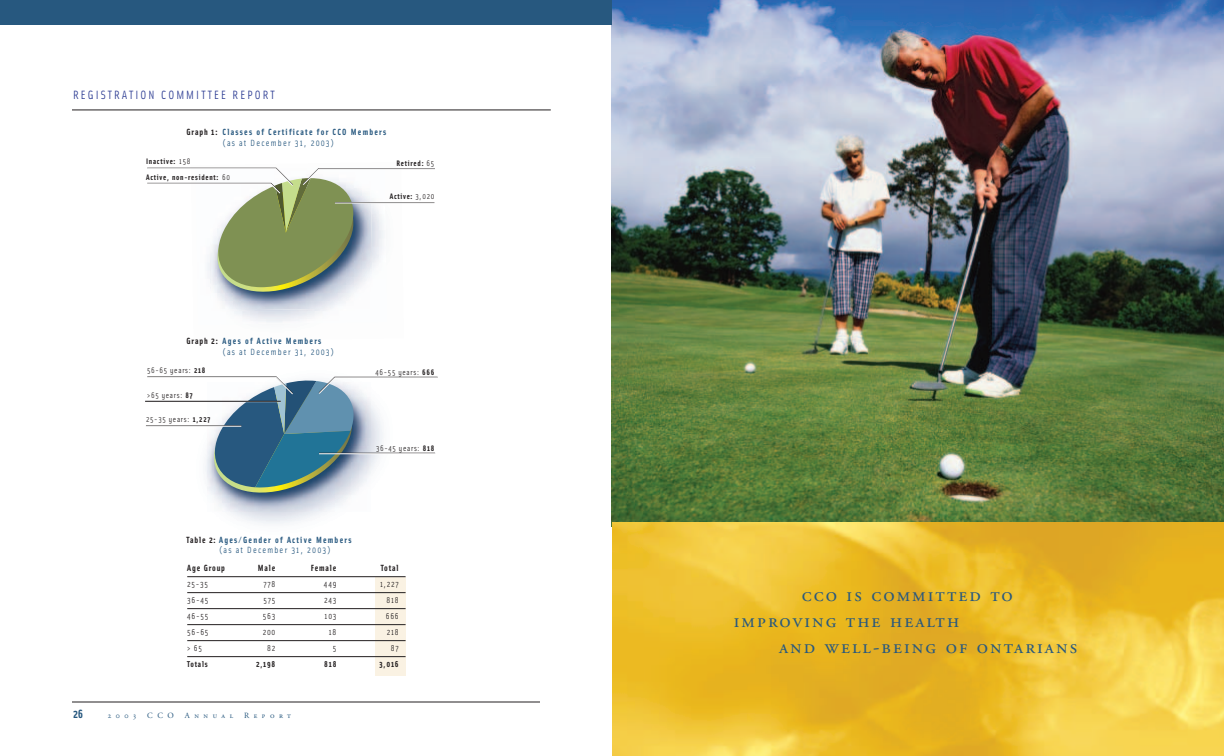
<style>
.page{position:relative;width:1224px;height:756px;background:#fff}
.page>*{position:absolute;margin:0;border:0;box-sizing:border-box;transform-origin:0 0}
.t1{font:20px/26px "Adobe Garamond Regular SC";letter-spacing:.1em;color:#27587f}
.t2{font:12px "Solex";letter-spacing:.175em;color:#25358f}
.t3{font:700 12px "Solex";color:#27587f}
.t4{font:700 9px/10.8px "Solex";letter-spacing:.135em;color:#27587f}
.t5{font:9px/10.8px "Solex";letter-spacing:.13em;color:#27587f}
.t6{font:700 9px "Solex";letter-spacing:.09em;color:#231f20}
.t7{font:8.5px "Solex";letter-spacing:.085em;color:#231f20}
.t8{font:700 8.5px "Solex";letter-spacing:.09em;color:#231f20}
.t9{font:8px "Solex";letter-spacing:.085em;color:#231f20}
.t10{font:700 8px "Solex";letter-spacing:.09em;color:#231f20}
.t11{font:8px "Adobe Garamond Regular SC";letter-spacing:.56em;color:#27587f}
.s1{color:#231f20}
.s2{font-weight:400}
.s3{font-weight:700;color:#231f20}
.s4{font-weight:700}
</style>
<div class="page">
<hr style="left:72px;top:702px;width:468px;height:1px;background:#231f20">
<img style="left:612px;top:0;width:612px;height:522px">
<div style="left:0;top:0;width:612px;height:24px;background:#27587f"></div>
<hr style="left:72px;top:110px;width:479px;height:1px;background:#231f20">
<img style="left:612px;top:522px;width:612px;height:234px">
<img style="left:193px;top:376px;width:192px;height:1px">
<div style="left:375px;top:577px;width:30px;height:99px;background:#faf2e3"></div>
<hr style="left:187px;top:576px;width:219px;height:1px;background:#231f20">
<hr style="left:187px;top:592px;width:219px;height:1px;background:#231f20">
<hr style="left:187px;top:608px;width:219px;height:1px;background:#231f20">
<hr style="left:187px;top:624px;width:219px;height:1px;background:#231f20">
<hr style="left:187px;top:640px;width:219px;height:1px;background:#231f20">
<hr style="left:187px;top:656px;width:219px;height:1px;background:#231f20">
<svg style="left:147px;top:168px;width:288px;height:131px"></svg>
<svg style="left:147px;top:377px;width:291px;height:123px"></svg>
<hr style="left:146px;top:426px;width:95px;height:1px;background:#fff">
<hr style="left:335px;top:202px;width:99px;height:1px;background:#231f20">
<hr style="left:335px;top:203px;width:99px;height:1px;background:#fff">
<hr style="left:319px;top:453px;width:116px;height:1px;background:#231f20">
<hr style="left:319px;top:454px;width:116px;height:1px;background:#fff">
<hr style="left:145px;top:401px;width:136px;height:1px;background:#231f20">
<h2 class="t2" style="left:73px;top:88px;width:203px">REGISTRATION COMMITTEE REPORT</h2>
<p class="t4" style="left:223px;top:127px;width:165px;text-indent:-36px"><span class="s1">Graph 1:</span> Classes of Certificate for CCO Members <span class="s2">(as at December 31, 2003)</span></p>
<p class="t10" style="left:146px;top:157px;width:46px">Inactive: <span class="s2">158</span></p>
<p class="t10" style="left:146px;top:173px;width:85px">Active, non-resident: <span class="s2">60</span></p>
<p class="t10" style="left:396px;top:158px;width:39px">Retired: <span class="s2">65</span></p>
<p class="t10" style="left:390px;top:192px;width:46px">Active: <span class="s2">3,020</span></p>
<p class="t5" style="left:223px;top:336px;width:113px;text-indent:-36px"><span class="s3">Graph 2:</span> <span class="s4">Ages of Active Members </span>(as at December 31, 2003)</p>
<p class="t9" style="left:147px;top:366px;width:60px">56-65 years: <span class="s4">218</span></p>
<p class="t9" style="left:147px;top:391px;width:47px">&gt;65 years: <span class="s4">87</span></p>
<p class="t9" style="left:146px;top:415px;width:66px">25-35 years: <span class="s4">1,227</span></p>
<p class="t9" style="left:376px;top:368px;width:60px">46-55 years: <span class="s4">666</span></p>
<p class="t9" style="left:376px;top:444px;width:60px">36-45 years: <span class="s4">818</span></p>
<p class="t4" style="left:219px;top:534px;width:134px;text-indent:-33px"><span class="s1">Table 2:</span> Ages/Gender of Active Members <span class="s2">(as at December 31, 2003)</span></p>
<p class="t6" style="left:187px;top:563px;width:39px">Age Group</p>
<p class="t6" style="left:258px;top:563px;width:19px">Male</p>
<p class="t6" style="left:311px;top:563px;width:27px">Female</p>
<p class="t6" style="left:381px;top:563px;width:19px">Total</p>
<p class="t7" style="left:187px;top:579px;width:22px">25-35</p>
<p class="t7" style="left:264px;top:579px;width:13px">778</p>
<p class="t7" style="left:324px;top:579px;width:14px">449</p>
<p class="t7" style="left:380px;top:579px;width:20px">1,227</p>
<p class="t7" style="left:187px;top:595px;width:23px">36-45</p>
<p class="t7" style="left:263px;top:595px;width:13px">575</p>
<p class="t7" style="left:324px;top:595px;width:14px">243</p>
<p class="t7" style="left:387px;top:595px;width:14px">818</p>
<p class="t7" style="left:187px;top:611px;width:23px">46-55</p>
<p class="t7" style="left:263px;top:611px;width:14px">563</p>
<p class="t7" style="left:325px;top:611px;width:13px">103</p>
<p class="t7" style="left:386px;top:611px;width:14px">666</p>
<p class="t7" style="left:187px;top:627px;width:23px">56-65</p>
<p class="t7" style="left:263px;top:627px;width:14px">200</p>
<p class="t7" style="left:329px;top:627px;width:9px">18</p>
<p class="t7" style="left:387px;top:627px;width:13px">218</p>
<p class="t7" style="left:187px;top:643px;width:16px">&gt; 65</p>
<p class="t7" style="left:267px;top:643px;width:10px">82</p>
<p class="t7" style="left:333px;top:643px;width:5px">5</p>
<p class="t7" style="left:391px;top:643px;width:9px">87</p>
<p class="t8" style="left:187px;top:659px;width:22px">Totals</p>
<p class="t8" style="left:256px;top:659px;width:21px">2,198</p>
<p class="t8" style="left:324px;top:659px;width:14px">818</p>
<p class="t8" style="left:380px;top:659px;width:21px">3,016</p>
<h2 class="t3" style="left:73px;top:707px;width:12px">26</h2>
<p class="t11" style="left:108px;top:713px;width:30px">2003</p>
<p class="t11" style="left:147px;top:713px;width:28px">CCO</p>
<p class="t11" style="left:185px;top:713px;width:50px">Annual</p>
<p class="t11" style="left:244px;top:713px;width:48px">Report</p>
<h1 class="t1" style="left:734px;top:583px;width:281px;text-indent:68px">cco is committed to improving the health</h1>
<h1 class="t1" style="left:779px;top:635px;width:300px">and well-being of ontarians</h1>
</div>
